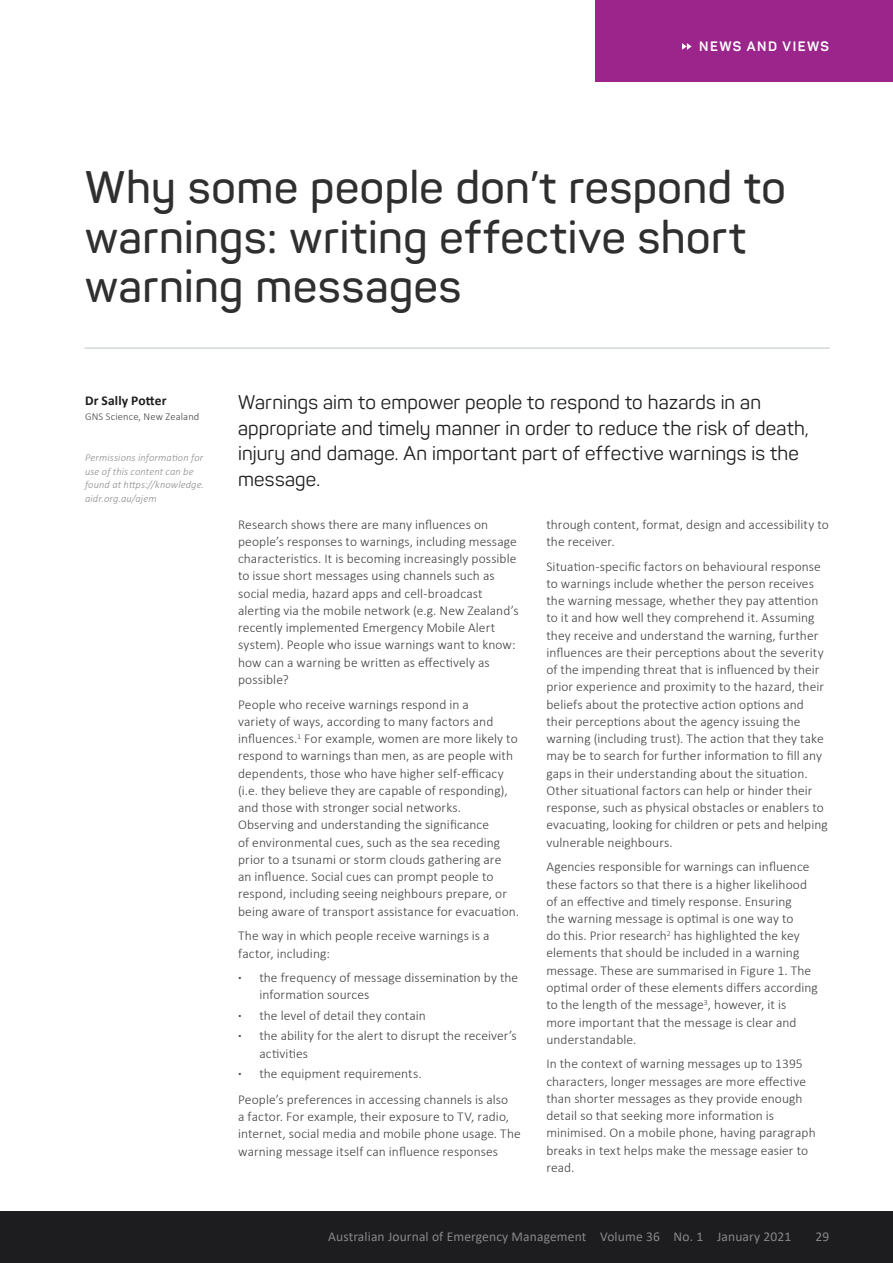
<style>
.page{position:relative;width:893px;height:1263px;background:#fff}
.page>*{position:absolute;margin:0;border:0;box-sizing:border-box;transform-origin:0 0}
.t1{font:600 45px/49.5px "Panton";letter-spacing:.015em;color:#2f2f30}
.t2{font:19.5px/25.5px "Panton";letter-spacing:.01em;color:#1d1d1f}
.t3{font:300 13.5px/17.2px "Calibri";letter-spacing:.005em;color:#414042}
.t4{font:13.5px "Calibri";letter-spacing:.01em;color:#868788}
.t5{font:700 13.5px "Calibri";letter-spacing:.01em;color:#1d1d1f}
.t6{font:700 13.5px "Panton";letter-spacing:.11em;color:#fff}
.t7{font:italic 300 10.5px/13.5px "Calibri";letter-spacing:.01em;color:#8a8c8e}
.t8{font:300 10.5px "Calibri";letter-spacing:.015em;color:#414042}
.s1{font-weight:700}
</style>
<div class="page">
<div style="left:0;top:1212px;width:893px;height:51px;background:#1d1d1f"></div>
<div style="left:596px;top:0;width:297px;height:81px;background:#9b258a"></div>
<svg style="left:682px;top:43px;width:10px;height:7px"></svg>
<hr style="left:85px;top:347px;width:744px;height:2px;background:#d2d8d6">
<p class="t6" style="left:699px;top:38px;width:131px">NEWS AND VIEWS</p>
<h1 class="t1" style="left:85px;top:163px;width:702px">Why some people don’t respond to warnings: writing effective short warning messages</h1>
<p class="t5" style="left:85px;top:391px;width:83px">Dr Sally Potter</p>
<p class="t8" style="left:85px;top:410px;width:116px">GNS Science, New Zealand</p>
<p class="t7" style="left:85px;top:451px;width:121px">Permissions information for use of this content can be found at https://knowledge. aidr.org.au/ajem</p>
<h2 class="t2" style="left:238px;top:390px;width:572px">Warnings aim to empower people to respond to hazards in an appropriate and timely manner in order to reduce the risk of death, injury and damage. An important part of effective warnings is the message.</h2>
<p class="t3" style="left:238px;top:515px;width:282px">Research shows there are many influences on people’s responses to warnings, including message characteristics. It is becoming increasingly possible to issue short messages using channels such as social media, hazard apps and cell-broadcast alerting via the mobile network (e.g. New Zealand’s recently implemented Emergency Mobile Alert system). People who issue warnings want to know: how can a warning be written as effectively as possible?</p>
<p class="t3" style="left:238px;top:695px;width:283px">People who receive warnings respond in a<br>variety of ways, according to many factors and influences.<sup>1</sup> For example, women are more likely to respond to warnings than men, as are people with dependents, those who have higher self-efficacy (i.e. they believe they are capable of responding), and those with stronger social networks.<br>Observing and understanding the significance<br>of environmental cues, such as the sea receding prior to a tsunami or storm clouds gathering are<br>an influence. Social cues can prompt people to respond, including seeing neighbours prepare, or being aware of transport assistance for evacuation.</p>
<p class="t3" style="left:238px;top:927px;width:253px">The way in which people receive warnings is a factor, including:</p>
<p class="t3" style="left:259px;top:969px;width:260px;text-indent:-21px"><span class="s1">·</span> the frequency of message dissemination by the information sources</p>
<p class="t3" style="left:238px;top:1005px;width:280px;line-height:20.4px"><span class="s1">·</span> the level of detail they contain<br><span class="s1">·</span> the ability for the alert to disrupt the receiver’s</p>
<p class="t3" style="left:238px;top:1043px;width:185px;line-height:20.4px;text-indent:21px">activities<br><span class="s1">·</span> the equipment requirements.</p>
<p class="t3" style="left:238px;top:1090px;width:284px">People’s preferences in accessing channels is also<br>a factor. For example, their exposure to TV, radio, internet, social media and mobile phone usage. The warning message itself can influence responses</p>
<p class="t3" style="left:546px;top:515px;width:284px">through content, format, design and accessibility to the receiver.</p>
<p class="t3" style="left:546px;top:557px;width:283px">Situation-specific factors on behavioural response to warnings include whether the person receives the warning message, whether they pay attention to it and how well they comprehend it. Assuming they receive and understand the warning, further influences are their perceptions about the severity of the impending threat that is influenced by their prior experience and proximity to the hazard, their beliefs about the protective action options and their perceptions about the agency issuing the warning (including trust). The action that they take may be to search for further information to fill any gaps in their understanding about the situation.<br>Other situational factors can help or hinder their response, such as physical obstacles or enablers to evacuating, looking for children or pets and helping vulnerable neighbours.</p>
<p class="t3" style="left:546px;top:858px;width:273px">Agencies responsible for warnings can influence these factors so that there is a higher likelihood of an effective and timely response. Ensuring<br>the warning message is optimal is one way to<br>do this. Prior research<sup>2</sup> has highlighted the key elements that should be included in a warning message. These are summarised in Figure 1. The optimal order of these elements differs according to the length of the message<sup>3</sup>, however, it is more important that the message is clear and understandable.</p>
<p class="t3" style="left:546px;top:1055px;width:271px">In the context of warning messages up to 1395 characters, longer messages are more effective than shorter messages as they provide enough detail so that seeking more information is minimised. On a mobile phone, having paragraph breaks in text helps make the message easier to read.</p>
<p class="t4" style="left:328px;top:1227px;width:464px">Australian Journal of Emergency Management Volume 36 No. 1 January 2021</p>
<p class="t4" style="left:815px;top:1227px;width:15px">29</p>
</div>
